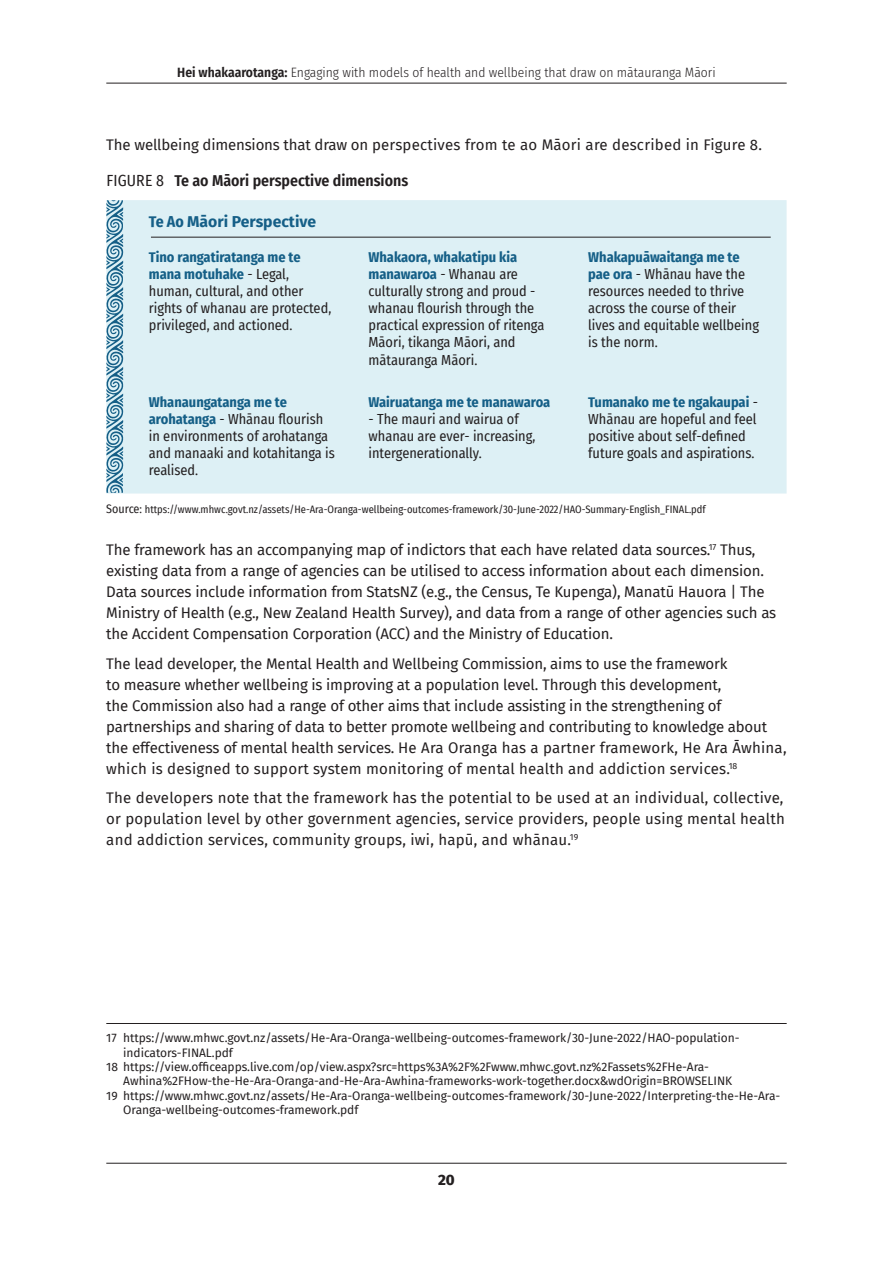
<style>
.page{position:relative;width:893px;height:1263px;background:#fff}
.page>*{position:absolute;margin:0;border:0;box-sizing:border-box;transform-origin:0 0}
.t1{font:600 15.75px "Fira Sans Condensed";color:#231f20}
.t2{font:700 15.75px "Fira Sans";color:#155f87}
.t3{font:15px/21px "Fira Sans";letter-spacing:-.01em;color:#231f20}
.t4{font:800 15px "Fira Sans";color:#231f20}
.t5{font:14.25px/17.1px "Fira Sans Condensed";color:#231f20}
.t6{font:700 14.25px "Fira Sans Condensed";color:#155f87}
.t7{font:300 13.5px "Fira Sans Condensed";color:#231f20}
.t8{font:12px "Fira Sans";letter-spacing:-.005em;color:#231f20}
.t9{font:10.5px "Fira Sans Condensed";color:#231f20}
.s1{font-weight:600}
.s2{font-weight:400}
.s3{font-family:"Fira Sans Condensed"}
.s4{font-weight:700;color:#155f87}
.s5{font-size:12px}
</style>
<div class="page">
<hr style="left:106px;top:83px;width:681px;height:1px;background:#231f20">
<hr style="left:106px;top:1163px;width:681px;height:1px;background:#231f20">
<div style="left:124px;top:200px;width:663px;height:293px;background:#ddf0f5"></div>
<hr style="left:151px;top:237px;width:620px;height:1px;background:#231f20">
<hr style="left:106px;top:1023px;width:681px;height:1px;background:#231f20">
<svg style="left:106px;top:200px;width:18px;height:293px;background:#85afc4"></svg>
<p class="t7" style="left:177px;top:62px;width:540px"><span class="s1">Hei whakaarotanga:</span> Engaging with models of health and wellbeing that draw on mātauranga Māori</p>
<p class="t3" style="left:106px;top:134px;width:657px">The wellbeing dimensions that draw on perspectives from te ao Māori are described in Figure 8.</p>
<p class="t1" style="left:106px;top:168px;width:303px"><span class="s2">FIGURE 8</span> Te ao Māori perspective dimensions</p>
<p class="t2" style="left:149px;top:208px;width:169px"><span class="s3">Te Ao</span> Māori Perspective</p>
<p class="t5" style="left:149px;top:248px;width:184px"><span class="s4">Tino rangatiratanga me te mana motuhake</span> - Legal, human, cultural, and other rights of whanau are protected, privileged, and actioned.</p>
<p class="t5" style="left:368px;top:248px;width:177px"><span class="s4">Whakaora, whakatipu kia manawaroa</span> - Whanau are culturally strong and proud - whanau flourish through the practical expression of ritenga<br>Māori, tikanga Māori, and mātauranga Māori.</p>
<p class="t5" style="left:588px;top:248px;width:172px"><span class="s4">Whakapuāwaitanga me te pae ora</span> - Whānau have the resources needed to thrive across the course of their lives and equitable wellbeing is the norm.</p>
<p class="t5" style="left:149px;top:393px;width:188px"><span class="s4">Whanaungatanga me te arohatanga</span> - Whānau flourish in environments of arohatanga and manaaki and kotahitanga is realised.</p>
<p class="t6" style="left:368px;top:390px;width:183px">Wairuatanga me te manawaroa</p>
<p class="t5" style="left:588px;top:393px;width:171px"><span class="s4">Tumanako me te ngakaupai</span> -<br>Whānau are hopeful and feel positive about self-defined future goals and aspirations.</p>
<p class="t5" style="left:368px;top:410px;width:168px">- The mauri and wairua of whanau are ever- increasing, intergenerationally.</p>
<p class="t9" style="left:106px;top:501px;width:601px"><span class="s5">Source:</span> https://www.mhwc.govt.nz/assets/He-Ara-Oranga-wellbeing-outcomes-framework/30-June-2022/HAO-Summary-English_FINAL.pdf</p>
<p class="t3" style="left:106px;top:539px;width:671px">The framework has an accompanying map of indictors that each have related data sources.<sup>17</sup> Thus, existing data from a range of agencies can be utilised to access information about each dimension.<br>Data sources include information from StatsNZ (e.g., the Census, Te Kupenga), Manatū Hauora | The Ministry of Health (e.g., New Zealand Health Survey), and data from a range of other agencies such as the Accident Compensation Corporation (ACC) and the Ministry of Education.</p>
<p class="t3" style="left:106px;top:652px;width:682px">The lead developer, the Mental Health and Wellbeing Commission, aims to use the framework<br>to measure whether wellbeing is improving at a population level. Through this development,<br>the Commission also had a range of other aims that include assisting in the strengthening of partnerships and sharing of data to better promote wellbeing and contributing to knowledge about the effectiveness of mental health services. He Ara Oranga has a partner framework, He Ara Āwhina, which is designed to support system monitoring of mental health and addiction services.<sup>18</sup></p>
<p class="t3" style="left:106px;top:787px;width:680px;text-align:justify">The developers note that the framework has the potential to be used at an individual, collective, or population level by other government agencies, service providers, people using mental health and addiction services, community groups, iwi, hapū, and whānau.<sup>19</sup></p>
<p class="t8" style="left:106px;top:1029px;width:635px">17 https://www.mhwc.govt.nz/assets/He-Ara-Oranga-wellbeing-outcomes-framework/30-June-2022/HAO-population-</p>
<p class="t8" style="left:123px;top:1043px;width:111px">indicators-FINAL.pdf</p>
<p class="t8" style="left:106px;top:1058px;width:604px">18 https://view.officeapps.live.com/op/view.aspx?src=https%3A%2F%2Fwww.mhwc.govt.nz%2Fassets%2FHe-Ara-</p>
<p class="t8" style="left:123px;top:1072px;width:610px">Awhina%2FHow-the-He-Ara-Oranga-and-He-Ara-Awhina-frameworks-work-together.docx&amp;wdOrigin=BROWSELINK</p>
<p class="t8" style="left:106px;top:1086px;width:675px">19 https://www.mhwc.govt.nz/assets/He-Ara-Oranga-wellbeing-outcomes-framework/30-June-2022/Interpreting-the-He-Ara-</p>
<p class="t8" style="left:123px;top:1101px;width:237px">Oranga-wellbeing-outcomes-framework.pdf</p>
<p class="t4" style="left:438px;top:1167px;width:18px">20</p>
</div>
